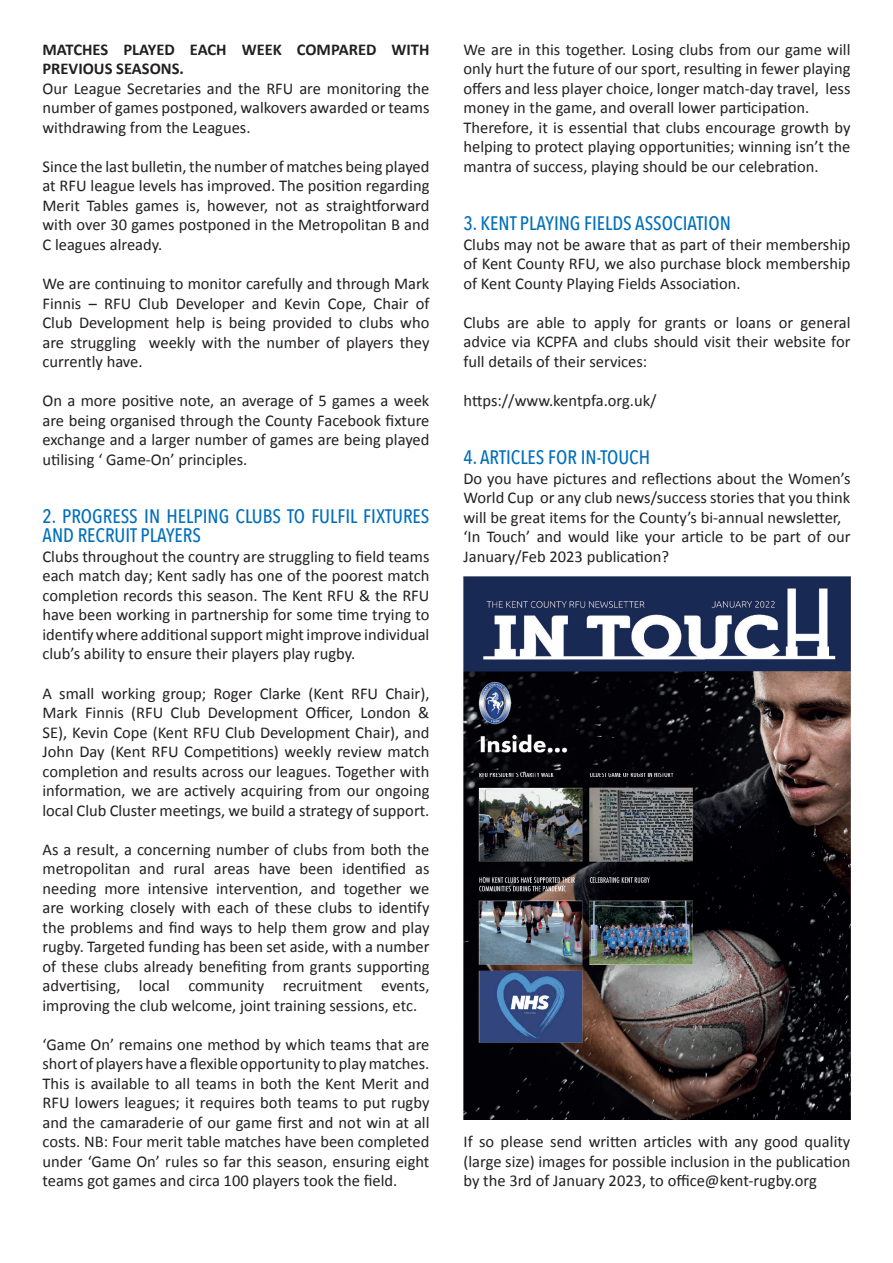
<style>
.page{position:relative;width:893px;height:1263px;background:#fff}
.page>*{position:absolute;margin:0;border:0;box-sizing:border-box;transform-origin:0 0}
.t1{font:500 19.5px/19.5px "Avenir Next Condensed";color:#006fba}
.t2{font:16.5px/19.5px "Calibri";color:#231f20;text-align:justify}
.t3{font:700 16.5px/19.5px "Calibri";color:#231f20}
</style>
<div class="page">
<img style="left:463px;top:577px;width:387px;height:543px">
<p class="t3" style="left:43px;top:40px;width:388px">MATCHES PLAYED EACH WEEK COMPARED WITH<br>PREVIOUS SEASONS.</p>
<p class="t2" style="left:43px;top:79px;width:388px">Our League Secretaries and the RFU are monitoring the number of games postponed, walkovers awarded or teams withdrawing from the Leagues.</p>
<p class="t2" style="left:43px;top:157px;width:388px">Since the last bulletin, the number of matches being played at RFU league levels has improved. The position regarding Merit Tables games is, however, not as straightforward with over 30 games postponed in the Metropolitan B and C leagues already.</p>
<p class="t2" style="left:43px;top:274px;width:388px">We are continuing to monitor carefully and through Mark Finnis – RFU Club Developer and Kevin Cope, Chair of Club Development help is being provided to clubs who are struggling weekly with the number of players they currently have.</p>
<p class="t2" style="left:43px;top:391px;width:388px">On a more positive note, an average of 5 games a week are being organised through the County Facebook fixture exchange and a larger number of games are being played utilising ‘ Game-On’ principles.</p>
<p class="t1" style="left:43px;top:506px;width:388px">2. PROGRESS IN HELPING CLUBS TO FULFIL FIXTURES<br>AND RECRUIT PLAYERS</p>
<p class="t2" style="left:43px;top:547px;width:388px">Clubs throughout the country are struggling to field teams each match day; Kent sadly has one of the poorest match completion records this season. The Kent RFU &amp; the RFU have been working in partnership for some time trying to identify where additional support might improve individual club’s ability to ensure their players play rugby.</p>
<p class="t2" style="left:43px;top:683px;width:388px">A small working group; Roger Clarke (Kent RFU Chair), Mark Finnis (RFU Club Development Officer, London &amp; SE), Kevin Cope (Kent RFU Club Development Chair), and John Day (Kent RFU Competitions) weekly review match completion and results across our leagues. Together with information, we are actively acquiring from our ongoing local Club Cluster meetings, we build a strategy of support.</p>
<p class="t2" style="left:43px;top:839px;width:388px">As a result, a concerning number of clubs from both the metropolitan and rural areas have been identified as needing more intensive intervention, and together we are working closely with each of these clubs to identify the problems and find ways to help them grow and play rugby. Targeted funding has been set aside, with a number of these clubs already benefiting from grants supporting advertising, local community recruitment events, improving the club welcome, joint training sessions, etc.</p>
<p class="t2" style="left:43px;top:1034px;width:388px">‘Game On’ remains one method by which teams that are short of players have a flexible opportunity to play matches.<br>This is available to all teams in both the Kent Merit and RFU lowers leagues; it requires both teams to put rugby and the camaraderie of our game first and not win at all costs. NB: Four merit table matches have been completed under ‘Game On’ rules so far this season, ensuring eight teams got games and circa 100 players took the field.</p>
<p class="t2" style="left:463px;top:40px;width:388px;text-align:left">We are in this together. Losing clubs from our game will only hurt the future of our sport, resulting in fewer playing offers and less player choice, longer match-day travel, less money in the game, and overall lower participation.<br>Therefore, it is essential that clubs encourage growth by helping to protect playing opportunities; winning isn’t the mantra of success, playing should be our celebration.</p>
<p class="t1" style="left:463px;top:214px;width:269px">3. KENT PLAYING FIELDS ASSOCIATION</p>
<p class="t2" style="left:463px;top:235px;width:388px">Clubs may not be aware that as part of their membership of Kent County RFU, we also purchase block membership of Kent County Playing Fields Association.</p>
<p class="t2" style="left:463px;top:313px;width:388px">Clubs are able to apply for grants or loans or general advice via KCPFA and clubs should visit their website for full details of their services:</p>
<p class="t2" style="left:463px;top:391px;width:195px">https://www.kentpfa.org.uk/</p>
<p class="t1" style="left:463px;top:448px;width:188px">4. ARTICLES FOR IN-TOUCH</p>
<p class="t2" style="left:463px;top:469px;width:388px;text-align:left">Do you have pictures and reflections about the Women’s World Cup or any club news/success stories that you think will be great items for the County’s bi-annual newsletter, ‘In Touch’ and would like your article to be part of our January/Feb 2023 publication?</p>
<p class="t2" style="left:463px;top:1132px;width:388px">If so please send written articles with any good quality (large size) images for possible inclusion in the publication by the 3rd of January 2023, to office@kent-rugby.org</p>
</div>
